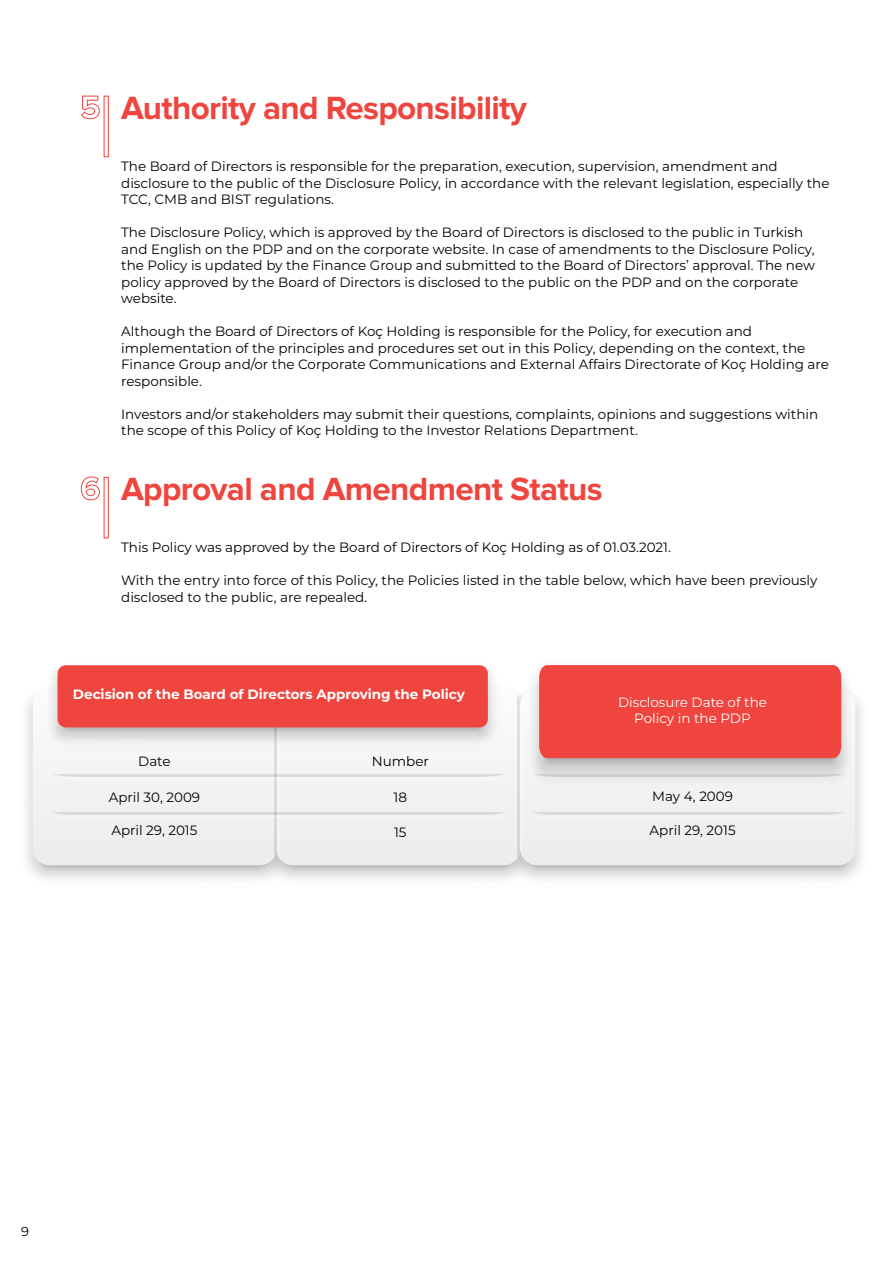
<style>
.page{position:relative;width:893px;height:1263px;background:#fff}
.page>*{position:absolute;margin:0;border:0;box-sizing:border-box;transform-origin:0 0}
.t1{font:700 33.3px "Proxima Nova";letter-spacing:-.02em;color:#ef453e}
.t2{font:13.5px/16.5px "Montserrat";color:#000}
.t3{font:700 13.5px "Montserrat";color:#fff}
.t4{font:13.5px/16.5px "Montserrat";color:#fff;text-align:center}
.t5{font:13.05px "Montserrat";color:#000}
.s1{color:#fff}
</style>
<div class="page">
<svg style="left:81px;top:96px;width:19px;height:23px"></svg>
<svg style="left:81px;top:477px;width:19px;height:23px"></svg>
<svg style="left:299px;top:865px;width:199px;height:15px"></svg>
<svg style="left:498px;top:710px;width:365px;height:170px"></svg>
<svg style="left:25px;top:699px;width:274px;height:181px"></svg>
<div style="left:33px;top:697px;width:822px;height:168px;background:#eff0f1"></div>
<hr style="left:277px;top:689px;width:2px;height:176px;background:#fff">
<hr style="left:274px;top:689px;width:3px;height:176px;background:#010101">
<hr style="left:520px;top:689px;width:3px;height:176px;background:#fff">
<hr style="left:517px;top:689px;width:3px;height:176px;background:#010101">
<hr style="left:30px;top:777px;width:498px;height:3px;background:#fff">
<hr style="left:30px;top:774px;width:498px;height:3px;background:#010101">
<hr style="left:511px;top:777px;width:355px;height:3px;background:#fff">
<hr style="left:511px;top:774px;width:355px;height:3px;background:#010101">
<hr style="left:511px;top:815px;width:355px;height:3px;background:#fff">
<hr style="left:511px;top:812px;width:355px;height:3px;background:#010101">
<hr style="left:30px;top:815px;width:498px;height:3px;background:#fff">
<hr style="left:30px;top:812px;width:498px;height:3px;background:#010101">
<svg style="left:519px;top:673px;width:342px;height:128px"></svg>
<div style="left:539px;top:665px;width:302px;height:93px;background:#ef453e"></div>
<svg style="left:37px;top:666px;width:471px;height:90px"></svg>
<div style="left:58px;top:665px;width:430px;height:62px;background:#ef453e;border-radius:8px"></div>
<h1 class="t1" style="left:80px;top:88px;width:448px"><span class="s1">5</span> Authority and Responsibility</h1>
<p class="t2" style="left:121px;top:158px;width:710px">The Board of Directors is responsible for the preparation, execution, supervision, amendment and disclosure to the public of the Disclosure Policy, in accordance with the relevant legislation, especially the<br>TCC, CMB and BIST regulations.</p>
<p class="t2" style="left:121px;top:224px;width:695px">The Disclosure Policy, which is approved by the Board of Directors is disclosed to the public in Turkish and English on the PDP and on the corporate website. In case of amendments to the Disclosure Policy, the Policy is updated by the Finance Group and submitted to the Board of Directors’ approval. The new policy approved by the Board of Directors is disclosed to the public on the PDP and on the corporate website.</p>
<p class="t2" style="left:121px;top:323px;width:709px">Although the Board of Directors of Koç Holding is responsible for the Policy, for execution and implementation of the principles and procedures set out in this Policy, depending on the context, the Finance Group and/or the Corporate Communications and External Affairs Directorate of Koç Holding are responsible.</p>
<p class="t2" style="left:121px;top:405px;width:699px">Investors and/or stakeholders may submit their questions, complaints, opinions and suggestions within the scope of this Policy of Koç Holding to the Investor Relations Department.</p>
<h1 class="t1" style="left:80px;top:470px;width:524px"><span class="s1">6</span> Approval and Amendment Status</h1>
<p class="t2" style="left:121px;top:539px;width:551px">This Policy was approved by the Board of Directors of Koç Holding as of 01.03.2021.</p>
<p class="t2" style="left:121px;top:572px;width:698px">With the entry into force of this Policy, the Policies listed in the table below, which have been previously disclosed to the public, are repealed.</p>
<p class="t3" style="left:73px;top:685px;width:393px">Decision of the Board of Directors Approving the Policy</p>
<p class="t2" style="left:138px;top:752px;width:34px">Date</p>
<p class="t2" style="left:109px;top:788px;width:93px">April 30, 2009</p>
<p class="t2" style="left:111px;top:821px;width:88px">April 29, 2015</p>
<p class="t2" style="left:372px;top:752px;width:59px">Number</p>
<p class="t2" style="left:394px;top:788px;width:15px">18</p>
<p class="t2" style="left:394px;top:823px;width:14px">15</p>
<p class="t4" style="left:618px;top:693px;width:150px">Disclosure Date of the<br>Policy in the PDP</p>
<p class="t2" style="left:652px;top:787px;width:82px">May 4, 2009</p>
<p class="t2" style="left:650px;top:822px;width:88px">April 29, 2015</p>
<p class="t5" style="left:21px;top:1223px;width:9px">9</p>
</div>
